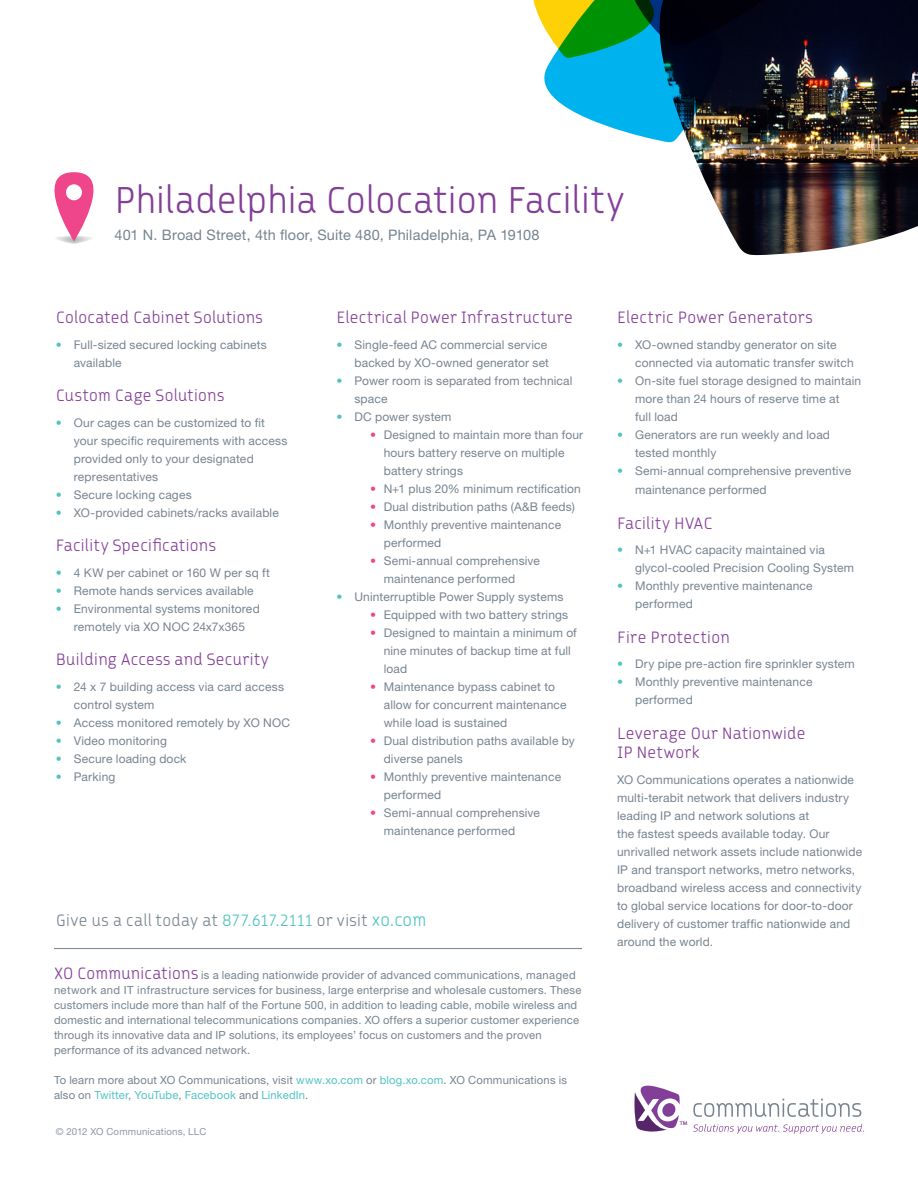
<style>
.page{position:relative;width:918px;height:1188px;background:#fff}
.page>*{position:absolute;margin:0;border:0;box-sizing:border-box;transform-origin:0 0}
.t1{font:37.5px "Patron";letter-spacing:-.03em;color:#833e97}
.t2{font:16.5px/19.5px "Patron";letter-spacing:-.02em;color:#833e97}
.t3{font:16.5px "Patron";letter-spacing:-.015em;color:#76848f}
.Address{font:14.4px "Helvetica Neue LT Pro";letter-spacing:.015em;color:#76848f}
.t4{font:12px/18px "Helvetica Neue LT Pro";letter-spacing:.015em;color:#76848f}
.About_Headline{font:11.25px/15px "Helvetica Neue LT Pro";letter-spacing:.015em;color:#76848f}
.About_Sidebar_Body{font:11.25px/15px "Helvetica Neue LT Pro";letter-spacing:.015em;color:#76848f}
.t5{font:9.75px "Helvetica Neue LT Pro";letter-spacing:.02em;color:#8d98a2}
.s1{color:#52c3c4}
.s2{color:#ef458a}
.s3{font-size:18px;color:#52c3c4}
.s4{font-family:"Patron";font-size:16.5px;color:#833e97}
</style>
<div class="page">
<svg style="left:533px;top:0;width:127px;height:141px"></svg>
<img style="left:660px;top:0;width:258px;height:255px">
<svg style="left:693px;top:1099px;width:168px;height:18px"></svg>
<svg style="left:634px;top:1086px;width:53px;height:46px"></svg>
<svg style="left:693px;top:1124px;width:171px;height:10px"></svg>
<hr style="left:54px;top:948px;width:528px;height:1px;background:#76848f">
<svg style="left:54px;top:172px;width:40px;height:72px"></svg>
<div style="left:66px;top:184px;width:16px;height:16px;background:#fff;border-radius:50%"></div>
<p class="t1" style="left:114px;top:178px;width:512px">Philadelphia Colocation Facility</p>
<p class="Address" style="left:114px;top:226px;width:427px">401 N. Broad Street, 4th floor, Suite 480, Philadelphia, PA 19108</p>
<h2 class="t2" style="left:56px;top:308px;width:209px">Colocated Cabinet Solutions</h2>
<p class="t4" style="left:74px;top:335px;width:194px;text-indent:-18px"><span class="s1">•</span> Full-sized secured locking cabinets available</p>
<h2 class="t2" style="left:56px;top:386px;width:170px">Custom Cage Solutions</h2>
<p class="t4" style="left:74px;top:413px;width:215px;text-indent:-18px"><span class="s1">•</span> Our cages can be customized to fit your specific requirements with access provided only to your designated representatives</p>
<p class="t4" style="left:56px;top:485px;width:137px"><span class="s1">•</span> Secure locking cages</p>
<p class="t4" style="left:56px;top:503px;width:225px"><span class="s1">•</span> XO-provided cabinets/racks available</p>
<h2 class="t2" style="left:56px;top:536px;width:162px">Facility Specifications</h2>
<p class="t4" style="left:56px;top:563px;width:216px"><span class="s1">•</span> 4 KW per cabinet or 160 W per sq ft</p>
<p class="t4" style="left:56px;top:581px;width:199px"><span class="s1">•</span> Remote hands services available</p>
<p class="t4" style="left:56px;top:599px;width:205px;text-align:center"><span class="s1">•</span> Environmental systems monitored remotely via XO NOC 24x7x365</p>
<h2 class="t2" style="left:56px;top:650px;width:215px">Building Access and Security</h2>
<p class="t4" style="left:74px;top:677px;width:212px;text-indent:-18px"><span class="s1">•</span> 24 x 7 building access via card access control system</p>
<p class="t4" style="left:56px;top:713px;width:236px"><span class="s1">•</span> Access monitored remotely by XO NOC</p>
<p class="t4" style="left:56px;top:731px;width:113px"><span class="s1">•</span> Video monitoring</p>
<p class="t4" style="left:56px;top:749px;width:132px"><span class="s1">•</span> Secure loading dock</p>
<p class="t4" style="left:56px;top:767px;width:61px"><span class="s1">•</span> Parking</p>
<h2 class="t2" style="left:336px;top:308px;width:238px">Electrical Power Infrastructure</h2>
<p class="t4" style="left:336px;top:335px;width:214px;text-align:right"><span class="s1">•</span> Single-feed AC commercial service backed by XO-owned generator set</p>
<p class="t4" style="left:354px;top:371px;width:220px;text-indent:-18px"><span class="s1">•</span> Power room is separated from technical space</p>
<p class="t4" style="left:336px;top:407px;width:116px"><span class="s1">•</span> DC power system</p>
<p class="t4" style="left:384px;top:425px;width:201px;text-indent:-14px"><span class="s2">•</span> Designed to maintain more than four hours battery reserve on multiple battery strings</p>
<p class="t4" style="left:370px;top:479px;width:212px"><span class="s2">•</span> N+1 plus 20% minimum rectification</p>
<p class="t4" style="left:370px;top:497px;width:206px"><span class="s2">•</span> Dual distribution paths (A&amp;B feeds)</p>
<p class="t4" style="left:384px;top:515px;width:179px;text-indent:-14px"><span class="s2">•</span> Monthly preventive maintenance performed</p>
<p class="t4" style="left:384px;top:551px;width:158px;text-indent:-14px"><span class="s2">•</span> Semi-annual comprehensive maintenance performed</p>
<p class="t4" style="left:336px;top:587px;width:228px"><span class="s1">•</span> Uninterruptible Power Supply systems</p>
<p class="t4" style="left:370px;top:605px;width:200px"><span class="s2">•</span> Equipped with two battery strings</p>
<p class="t4" style="left:384px;top:623px;width:195px;text-indent:-14px"><span class="s2">•</span> Designed to maintain a minimum of nine minutes of backup time at full load</p>
<p class="t4" style="left:384px;top:677px;width:184px;text-indent:-14px"><span class="s2">•</span> Maintenance bypass cabinet to allow for concurrent maintenance while load is sustained</p>
<p class="t4" style="left:384px;top:731px;width:193px;text-indent:-14px"><span class="s2">•</span> Dual distribution paths available by diverse panels</p>
<p class="t4" style="left:384px;top:767px;width:179px;text-indent:-14px"><span class="s2">•</span> Monthly preventive maintenance performed</p>
<p class="t4" style="left:384px;top:803px;width:158px;text-indent:-14px"><span class="s2">•</span> Semi-annual comprehensive maintenance performed</p>
<h2 class="t3" style="left:56px;top:910px;width:372px">Give us a call today at <span class="s1">877.617.2111</span> or visit <span class="s3">xo.com</span></h2>
<p class="About_Headline" style="left:54px;top:967px;width:529px"><span class="s4">XO Communications</span> is a leading nationwide provider of advanced communications, managed network and IT infrastructure services for business, large enterprise and wholesale customers. These customers include more than half of the Fortune 500, in addition to leading cable, mobile wireless and domestic and international telecommunications companies. XO offers a superior customer experience through its innovative data and IP solutions, its employees’ focus on customers and the proven performance of its advanced network.</p>
<p class="About_Sidebar_Body" style="left:54px;top:1072px;width:515px">To learn more about XO Communications, visit <span class="s1">www.xo.com</span> or <span class="s1">blog.xo.com</span>. XO Communications is also on <span class="s1">Twitter</span>, <span class="s1">YouTube</span>, <span class="s1">Facebook</span> and <span class="s1">LinkedIn</span>.</p>
<p class="t5" style="left:56px;top:1125px;width:152px">© 2012 XO Communications, LLC</p>
<h2 class="t2" style="left:617px;top:308px;width:197px">Electric Power Generators</h2>
<p class="t4" style="left:635px;top:335px;width:220px;text-indent:-18px"><span class="s1">•</span> XO-owned standby generator on site connected via automatic transfer switch</p>
<p class="t4" style="left:635px;top:371px;width:228px;text-indent:-18px"><span class="s1">•</span> On-site fuel storage designed to maintain more than 24 hours of reserve time at<br>full load</p>
<p class="t4" style="left:635px;top:425px;width:196px;text-indent:-18px"><span class="s1">•</span> Generators are run weekly and load tested monthly</p>
<p class="t4" style="left:635px;top:461px;width:217px;line-height:19.5px;text-indent:-18px"><span class="s1">•</span> Semi-annual comprehensive preventive maintenance performed</p>
<h2 class="t2" style="left:617px;top:513px;width:97px">Facility HVAC</h2>
<p class="t4" style="left:635px;top:541px;width:220px;text-indent:-18px"><span class="s1">•</span> N+1 HVAC capacity maintained via glycol-cooled Precision Cooling System</p>
<p class="t4" style="left:635px;top:577px;width:179px;text-indent:-18px"><span class="s1">•</span> Monthly preventive maintenance performed</p>
<h2 class="t2" style="left:617px;top:627px;width:114px">Fire Protection</h2>
<p class="t4" style="left:617px;top:655px;width:239px"><span class="s1">•</span> Dry pipe pre-action fire sprinkler system</p>
<p class="t4" style="left:635px;top:673px;width:179px;text-indent:-18px"><span class="s1">•</span> Monthly preventive maintenance performed</p>
<h2 class="t2" style="left:617px;top:723px;width:190px">Leverage Our Nationwide<br>IP Network</h2>
<p class="t4" style="left:617px;top:770px;width:247px">XO Communications operates a nationwide multi-terabit network that delivers industry leading IP and network solutions at<br>the fastest speeds available today. Our unrivalled network assets include nationwide IP and transport networks, metro networks, broadband wireless access and connectivity to global service locations for door-to-door delivery of customer traffic nationwide and around the world.</p>
</div>
